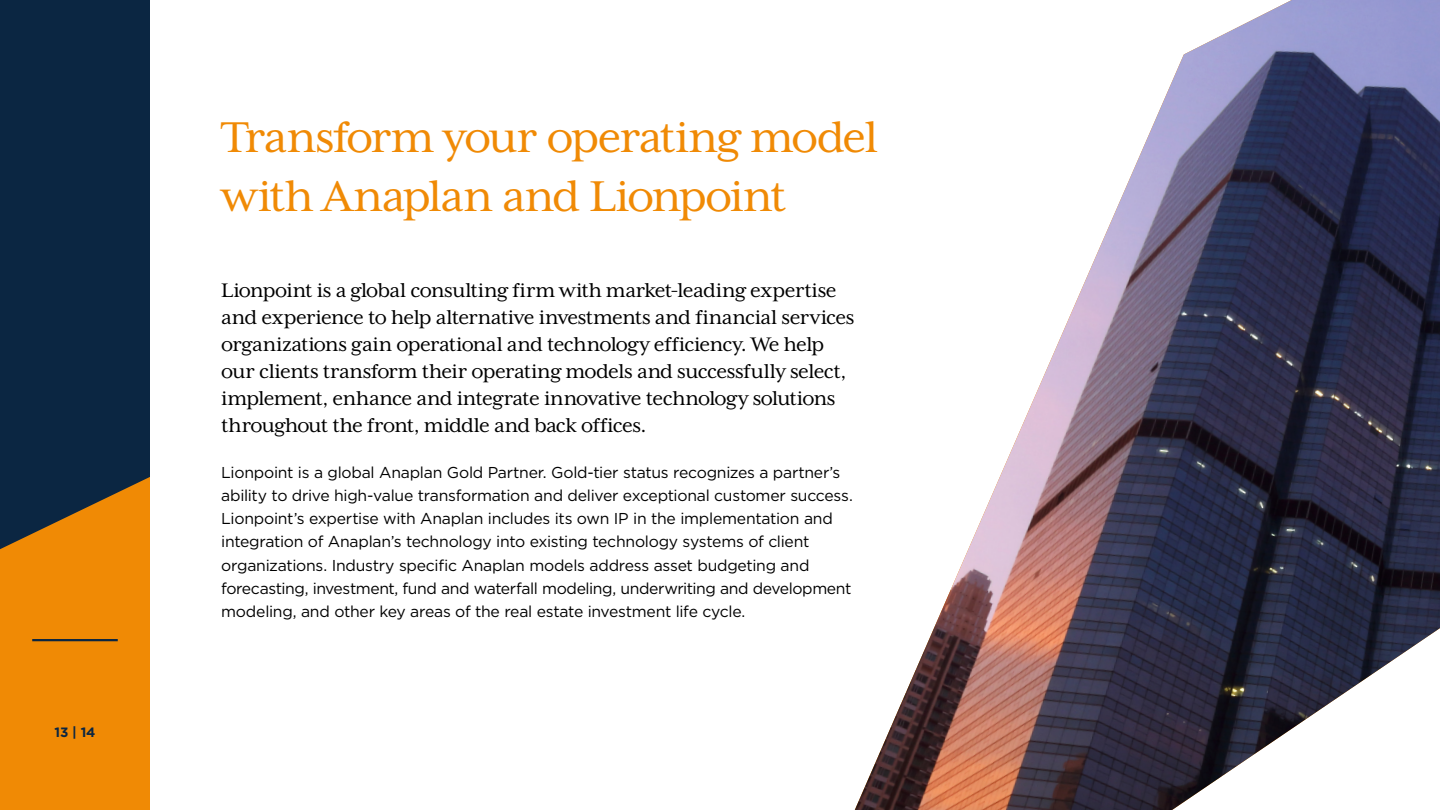
<style>
.page{position:relative;width:1440px;height:810px;background:#fff}
.page>*{position:absolute;margin:0;border:0;box-sizing:border-box;transform-origin:0 0}
.t1{font:49.5px/59.4px "Mrs Eaves XL Serif OT";letter-spacing:-.035em;color:#f08a05}
.t2{font:22.5px/27px "Mrs Eaves XL Serif OT";letter-spacing:-.025em;color:#000}
.t3{font:15.75px/23.2px "Gotham";letter-spacing:-.02em;color:#000}
.t4{font:700 13.5px "Gotham";color:#0b2642}
</style>
<div class="page">
<div style="left:0;top:0;width:150px;height:810px;background:#0b2642"></div>
<svg style="left:0;top:477px;width:150px;height:333px;background:#d67e0b"></svg>
<hr style="left:32px;top:639px;width:86px;height:2px;background:#0b2642">
<img style="left:855px;top:0;width:585px;height:810px">
<p class="t4" style="left:55px;top:723px;width:42px">13 | 14</p>
<h1 class="t1" style="left:221px;top:108px;width:658px">Transform your operating model with Anaplan and Lionpoint</h1>
<p class="t2" style="left:221px;top:277px;width:635px">Lionpoint is a global consulting firm with market-leading expertise and experience to help alternative investments and financial services organizations gain operational and technology efficiency. We help our clients transform their operating models and successfully select, implement, enhance and integrate innovative technology solutions throughout the front, middle and back offices.</p>
<p class="t3" style="left:221px;top:460px;width:633px">Lionpoint is a global Anaplan Gold Partner. Gold-tier status recognizes a partner’s ability to drive high-value transformation and deliver exceptional customer success.<br>Lionpoint’s expertise with Anaplan includes its own IP in the implementation and integration of Anaplan’s technology into existing technology systems of client organizations. Industry specific Anaplan models address asset budgeting and forecasting, investment, fund and waterfall modeling, underwriting and development modeling, and other key areas of the real estate investment life cycle.</p>
</div>
